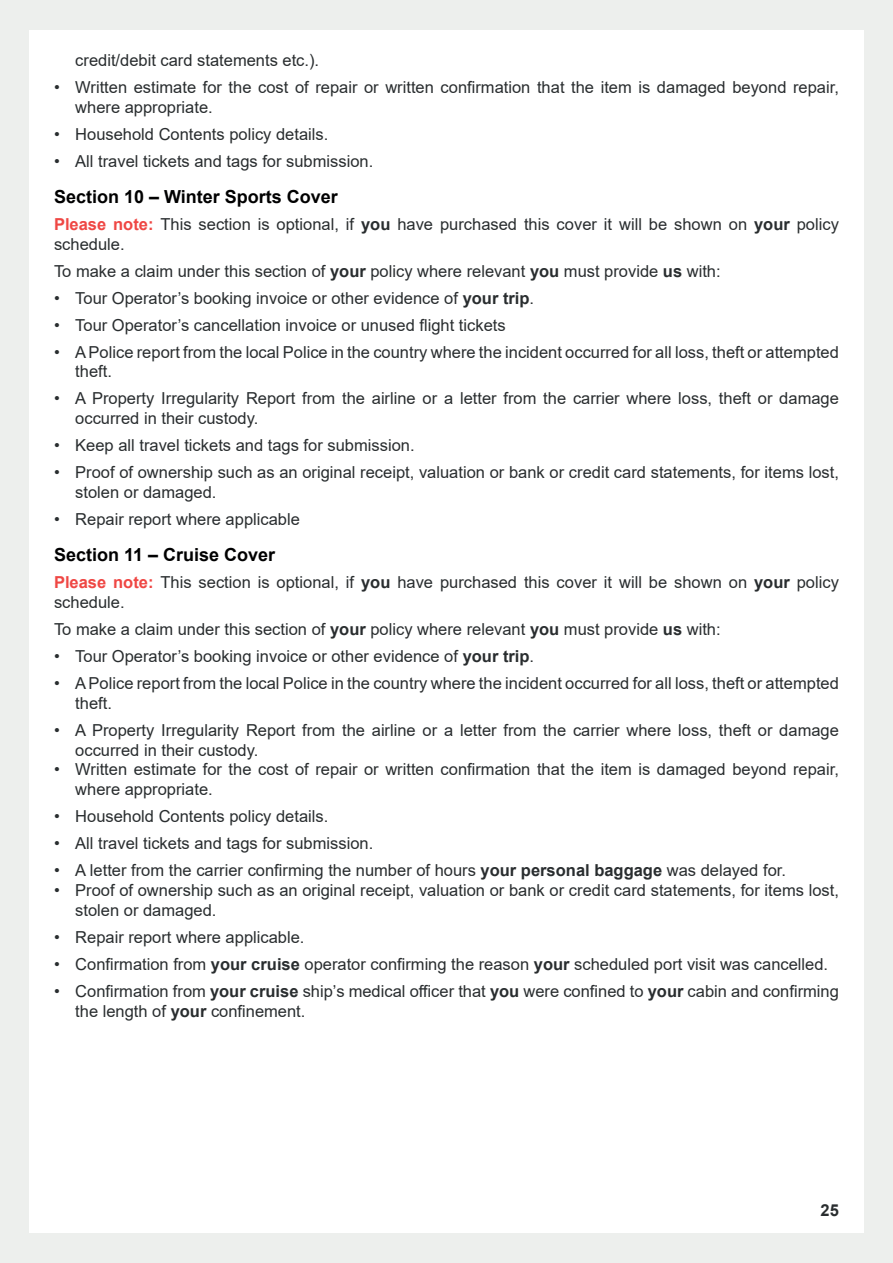
<style>
.page{position:relative;width:893px;height:1263px;background:#fff}
.page>*{position:absolute;margin:0;border:0;box-sizing:border-box;transform-origin:0 0}
.Minor_Heading{font:700 18px "Arial";color:#000001}
.t1{font:16.5px/19.8px "Arial";color:#292d2f}
.t2{font:700 16.5px "Arial";color:#292d2f}
.s1{font-weight:700;color:#ef4744}
.s2{font-weight:700}
</style>
<div class="page">
<div style="left:865px;top:0;width:28px;height:1263px;background:#edefed"></div>
<div style="left:0;top:0;width:28px;height:1263px;background:#edefed"></div>
<div style="left:0;top:1233px;width:893px;height:30px;background:#edefed"></div>
<div style="left:0;top:0;width:893px;height:30px;background:#edefed"></div>
<p class="t1" style="left:75px;top:50px;width:245px">credit/debit card statements etc.).</p>
<p class="t1" style="left:75px;top:77px;width:765px;text-indent:-21px">• Written estimate for the cost of repair or written confirmation that the item is damaged beyond repair, where appropriate.</p>
<p class="t1" style="left:54px;top:124px;width:276px">• Household Contents policy details.</p>
<p class="t1" style="left:54px;top:151px;width:321px">• All travel tickets and tags for submission.</p>
<p class="Minor_Heading" style="left:54px;top:184px;width:285px">Section 10 – Winter Sports Cover</p>
<p class="t1" style="left:54px;top:214px;width:786px"><span class="s1">Please note:</span> This section is optional, if <span class="s2">you</span> have purchased this cover it will be shown on <span class="s2">your</span> policy schedule.</p>
<p class="t1" style="left:54px;top:261px;width:668px">To make a claim under this section of <span class="s2">your</span> policy where relevant <span class="s2">you</span> must provide <span class="s2">us</span> with:</p>
<p class="t1" style="left:54px;top:288px;width:482px">• Tour Operator’s booking invoice or other evidence of <span class="s2">your trip</span>.</p>
<p class="t1" style="left:54px;top:315px;width:453px">• Tour Operator’s cancellation invoice or unused flight tickets</p>
<p class="t1" style="left:75px;top:342px;width:765px;text-indent:-21px">• A Police report from the local Police in the country where the incident occurred for all loss, theft or attempted theft.</p>
<p class="t1" style="left:75px;top:389px;width:765px;text-indent:-21px">• A Property Irregularity Report from the airline or a letter from the carrier where loss, theft or damage occurred in their custody.</p>
<p class="t1" style="left:54px;top:435px;width:362px">• Keep all travel tickets and tags for submission.</p>
<p class="t1" style="left:75px;top:462px;width:765px;text-indent:-21px">• Proof of ownership such as an original receipt, valuation or bank or credit card statements, for items lost, stolen or damaged.</p>
<p class="t1" style="left:54px;top:509px;width:247px">• Repair report where applicable</p>
<p class="Minor_Heading" style="left:54px;top:542px;width:223px">Section 11 – Cruise Cover</p>
<p class="t1" style="left:54px;top:572px;width:786px"><span class="s1">Please note:</span> This section is optional, if <span class="s2">you</span> have purchased this cover it will be shown on <span class="s2">your</span> policy schedule.</p>
<p class="t1" style="left:54px;top:619px;width:668px">To make a claim under this section of <span class="s2">your</span> policy where relevant <span class="s2">you</span> must provide <span class="s2">us</span> with:</p>
<p class="t1" style="left:54px;top:646px;width:482px">• Tour Operator’s booking invoice or other evidence of <span class="s2">your trip</span>.</p>
<p class="t1" style="left:75px;top:673px;width:765px;text-indent:-21px">• A Police report from the local Police in the country where the incident occurred for all loss, theft or attempted theft.</p>
<p class="t1" style="left:75px;top:720px;width:765px;text-indent:-21px">• A Property Irregularity Report from the airline or a letter from the carrier where loss, theft or damage occurred in their custody.</p>
<p class="t1" style="left:75px;top:759px;width:765px;text-indent:-21px">• Written estimate for the cost of repair or written confirmation that the item is damaged beyond repair, where appropriate.</p>
<p class="t1" style="left:54px;top:806px;width:276px">• Household Contents policy details.</p>
<p class="t1" style="left:54px;top:833px;width:321px">• All travel tickets and tags for submission.</p>
<p class="t1" style="left:54px;top:860px;width:733px">• A letter from the carrier confirming the number of hours <span class="s2">your personal baggage</span> was delayed for.</p>
<p class="t1" style="left:75px;top:880px;width:765px;text-indent:-21px">• Proof of ownership such as an original receipt, valuation or bank or credit card statements, for items lost, stolen or damaged.</p>
<p class="t1" style="left:54px;top:927px;width:252px">• Repair report where applicable.</p>
<p class="t1" style="left:54px;top:954px;width:776px">• Confirmation from <span class="s2">your cruise</span> operator confirming the reason <span class="s2">your</span> scheduled port visit was cancelled.</p>
<p class="t1" style="left:75px;top:981px;width:765px;text-indent:-21px">• Confirmation from <span class="s2">your cruise</span> ship’s medical officer that <span class="s2">you</span> were confined to <span class="s2">your</span> cabin and confirming the length of <span class="s2">your</span> confinement.</p>
<p class="t2" style="left:821px;top:1198px;width:20px">25</p>
</div>
